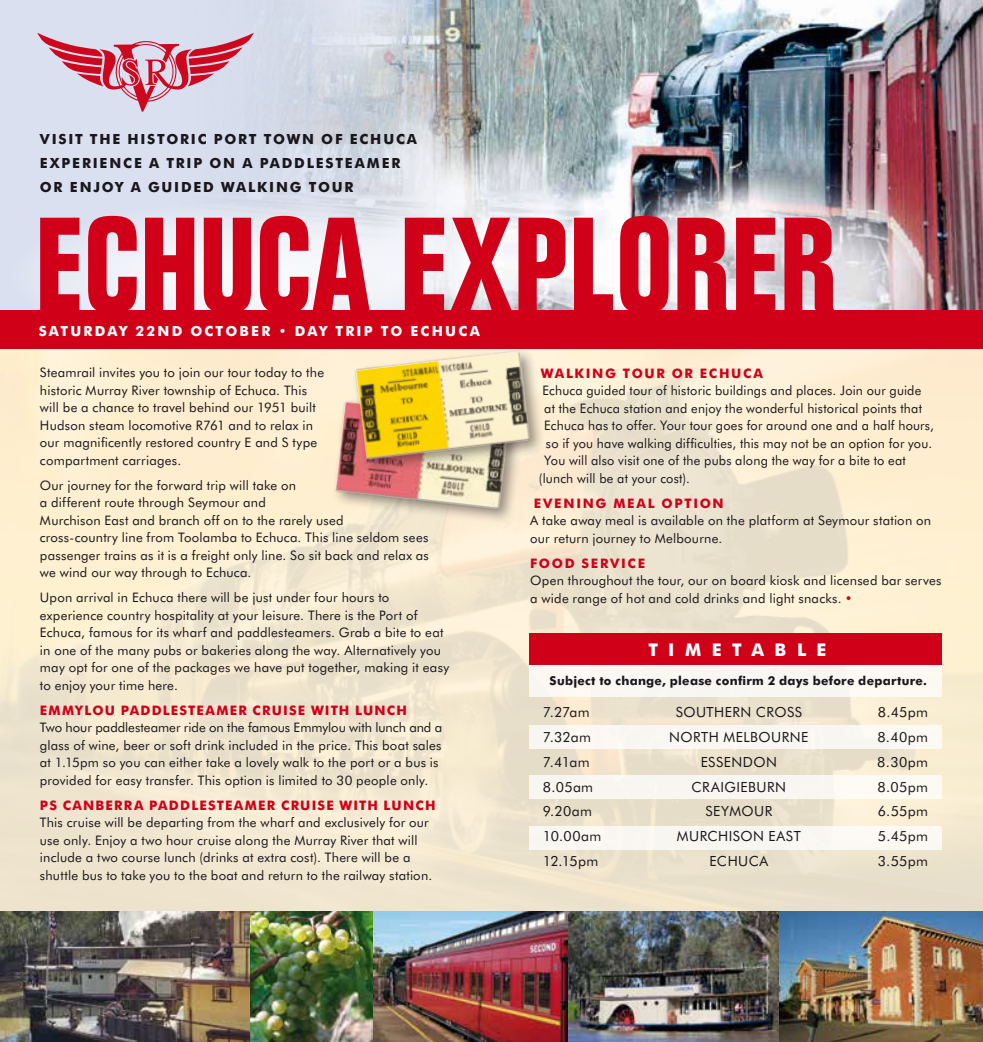
<style>
.page{position:relative;width:983px;height:1042px;background:#fff}
.page>*{position:absolute;margin:0;border:0;box-sizing:border-box;transform-origin:0 0}
.t1{font:700 condensed 131.25px "Folio BT";letter-spacing:-.02em;color:#d10019}
.t2{font:700 17.5px "Futura BT";letter-spacing:.595em;color:#fff}
.t3{font:14px "Futura BT";letter-spacing:.03em;color:#1a171c}
.t4{font:700 14px/23.8px "Futura BT";letter-spacing:.125em;color:#1a171c}
.t5{font:700 14px "Futura BT";letter-spacing:.155em;color:#fff}
.t6{font:13.12px/17.5px "Futura BT";letter-spacing:.015em;color:#1a171c}
.t7{font:700 13.12px "Futura BT";letter-spacing:.1em;color:#d10019}
.t8{font:700 13.12px "Futura BT";letter-spacing:.125em;color:#d10019}
.t9{font:700 13.12px "Futura BT";letter-spacing:.13em;color:#d10019}
.t10{font:700 12.25px "Futura BT";letter-spacing:.02em;color:#1a171c}
.s1{font-weight:700;color:#d10019}
</style>
<div class="page">
<img style="left:0;top:349px;width:982px;height:562px">
<div style="left:0;top:0;width:982px;height:325px;background:#dae0f0"></div>
<img style="left:245px;top:0;width:737px;height:310px">
<svg style="left:7px;top:203px;width:463px;height:147px;fill:#f0f2f8"></svg>
<div style="left:0;top:310px;width:982px;height:39px;background:#d10019"></div>
<img style="left:320px;top:384px;width:204px;height:150px">
<div style="left:351px;top:347px;width:194px;height:128px;background:#1a171c;opacity:.45"></div>
<img style="left:352px;top:350px;width:192px;height:116px">
<div style="left:529px;top:826px;width:412px;height:24px;background:#f9f7f2"></div>
<div style="left:529px;top:775px;width:412px;height:24px;background:#f8f6f1"></div>
<div style="left:529px;top:637px;width:412px;height:59px;background:#faf7f2"></div>
<div style="left:529px;top:633px;width:412px;height:31px;background:#d10019"></div>
<div style="left:529px;top:725px;width:412px;height:24px;background:#faf7f2"></div>
<img style="left:373px;top:911px;width:609px;height:131px">
<img style="left:0;top:911px;width:251px;height:131px">
<svg style="left:37px;top:33px;width:217px;height:79px"></svg>
<img style="left:251px;top:911px;width:122px;height:131px">
<p class="t4" style="left:40px;top:127px;width:378px">VISIT THE HISTORIC PORT TOWN OF ECHUCA<br>EXPERIENCE A TRIP ON A PADDLESTEAMER<br>OR ENJOY A GUIDED WALKING TOUR</p>
<h1 class="t1" style="left:34px;top:185px;width:805px">ECHUCA EXPLORER</h1>
<p class="t5" style="left:39px;top:322px;width:442px">SATURDAY 22ND OCTOBER • DAY TRIP TO ECHUCA</p>
<p class="t6" style="left:40px;top:364px;width:285px">Steamrail invites you to join our tour today to the historic Murray River township of Echuca. This will be a chance to travel behind our 1951 built Hudson steam locomotive R761 and to relax in our magnificently restored country E and S type compartment carriages.</p>
<p class="t6" style="left:40px;top:476px;width:390px">Our journey for the forward trip will take on<br>a different route through Seymour and<br>Murchison East and branch off on to the rarely used<br>cross-country line from Toolamba to Echuca. This line seldom sees passenger trains as it is a freight only line. So sit back and relax as we wind our way through to Echuca.</p>
<p class="t6" style="left:40px;top:589px;width:410px">Upon arrival in Echuca there will be just under four hours to experience country hospitality at your leisure. There is the Port of Echuca, famous for its wharf and paddlesteamers. Grab a bite to eat in one of the many pubs or bakeries along the way. Alternatively you may opt for one of the packages we have put together, making it easy to enjoy your time here.</p>
<p class="t7" style="left:40px;top:702px;width:368px">EMMYLOU PADDLESTEAMER CRUISE WITH LUNCH</p>
<p class="t6" style="left:40px;top:718px;width:404px">Two hour paddlesteamer ride on the famous Emmylou with lunch and a glass of wine, beer or soft drink included in the price. This boat sales at 1.15pm so you can either take a lovely walk to the port or a bus is provided for easy transfer. This option is limited to 30 people only.</p>
<p class="t7" style="left:40px;top:797px;width:397px">PS CANBERRA PADDLESTEAMER CRUISE WITH LUNCH</p>
<p class="t6" style="left:40px;top:813px;width:394px">This cruise will be departing from the wharf and exclusively for our use only. Enjoy a two hour cruise along the Murray River that will include a two course lunch (drinks at extra cost). There will be a shuttle bus to take you to the boat and return to the railway station.</p>
<p class="t8" style="left:540px;top:365px;width:223px">WALKING TOUR OR ECHUCA</p>
<p class="t6" style="left:542px;top:382px;width:380px">Echuca guided tour of historic buildings and places. Join our guide</p>
<p class="t6" style="left:544px;top:399px;width:379px">at the Echuca station and enjoy the wonderful historical points that</p>
<p class="t6" style="left:544px;top:417px;width:391px">Echuca has to offer. Your tour goes for around one and a half hours,</p>
<p class="t6" style="left:546px;top:434px;width:387px">so if you have walking difficulties, this may not be an option for you.</p>
<p class="t6" style="left:544px;top:452px;width:363px">You will also visit one of the pubs along the way for a bite to eat</p>
<p class="t6" style="left:539px;top:469px;width:152px">(lunch will be at your cost).</p>
<p class="t9" style="left:533px;top:495px;width:191px">EVENING MEAL OPTION</p>
<p class="t6" style="left:530px;top:512px;width:402px">A take away meal is available on the platform at Seymour station on our return journey to Melbourne.</p>
<p class="t8" style="left:530px;top:555px;width:116px">FOOD SERVICE</p>
<p class="t6" style="left:530px;top:572px;width:413px">Open throughout the tour, our on board kiosk and licensed bar serves a wide range of hot and cold drinks and light snacks. <span class="s1">•</span></p>
<h2 class="t2" style="left:648px;top:639px;width:180px">TIMETABLE</h2>
<p class="t10" style="left:549px;top:673px;width:379px">Subject to change, please confirm 2 days before departure.</p>
<p class="t3" style="left:542px;top:703px;width:48px">7.27am</p>
<p class="t3" style="left:675px;top:703px;width:128px">SOUTHERN CROSS</p>
<p class="t3" style="left:877px;top:703px;width:52px">8.45pm</p>
<p class="t3" style="left:542px;top:728px;width:50px">7.32am</p>
<p class="t3" style="left:669px;top:728px;width:141px">NORTH MELBOURNE</p>
<p class="t3" style="left:877px;top:728px;width:52px">8.40pm</p>
<p class="t3" style="left:542px;top:753px;width:48px">7.41am</p>
<p class="t3" style="left:700px;top:753px;width:78px">ESSENDON</p>
<p class="t3" style="left:876px;top:753px;width:52px">8.30pm</p>
<p class="t3" style="left:542px;top:778px;width:52px">8.05am</p>
<p class="t3" style="left:691px;top:778px;width:96px">CRAIGIEBURN</p>
<p class="t3" style="left:877px;top:778px;width:52px">8.05pm</p>
<p class="t3" style="left:542px;top:803px;width:51px">9.20am</p>
<p class="t3" style="left:705px;top:803px;width:68px">SEYMOUR</p>
<p class="t3" style="left:877px;top:803px;width:52px">6.55pm</p>
<p class="t3" style="left:542px;top:828px;width:60px">10.00am</p>
<p class="t3" style="left:676px;top:828px;width:125px">MURCHISON EAST</p>
<p class="t3" style="left:877px;top:828px;width:52px">5.45pm</p>
<p class="t3" style="left:542px;top:853px;width:57px">12.15pm</p>
<p class="t3" style="left:709px;top:853px;width:61px">ECHUCA</p>
<p class="t3" style="left:877px;top:853px;width:52px">3.55pm</p>
</div>
